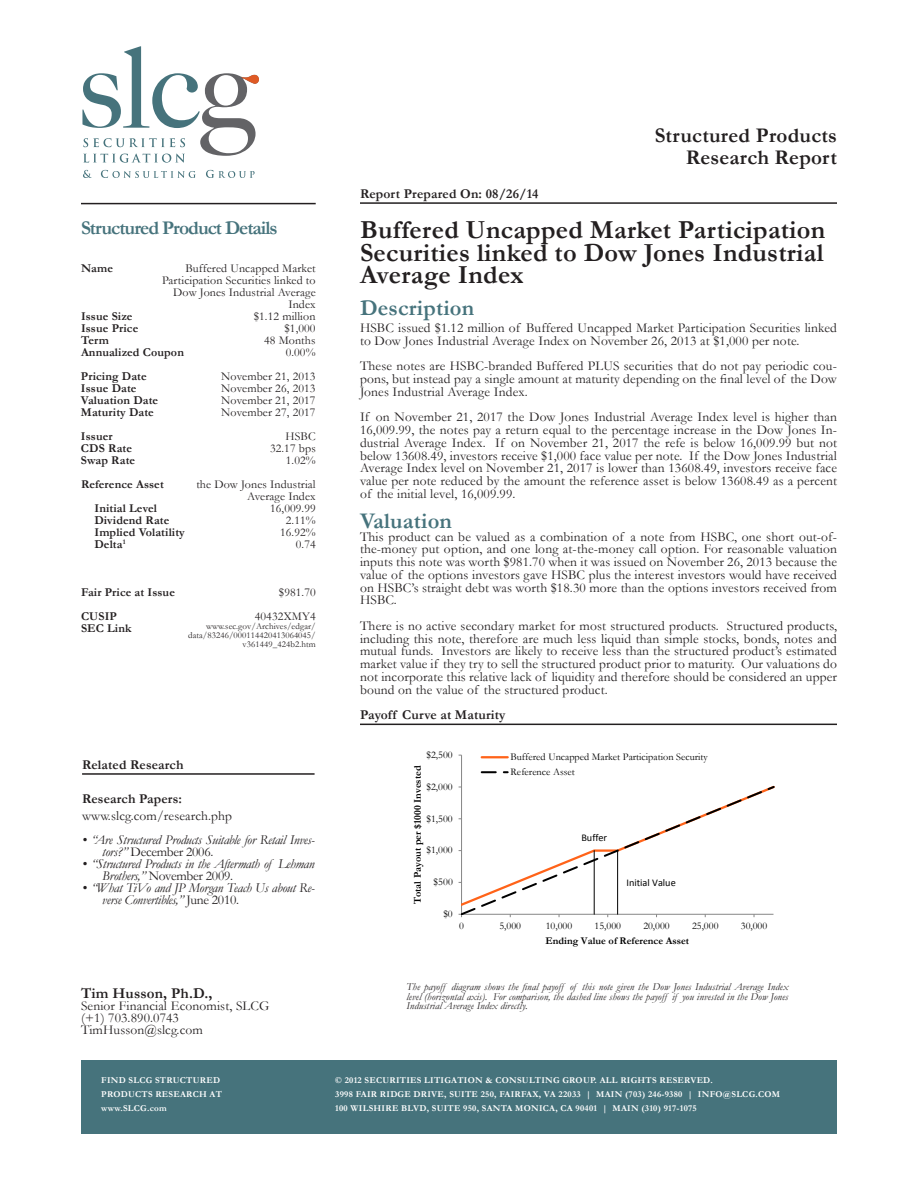
<style>
.page{position:relative;width:918px;height:1188px;background:#fff}
.page>*{position:absolute;margin:0;border:0;box-sizing:border-box;transform-origin:0 0}
.t1{font:700 26.25px/22.5px "Garamond";letter-spacing:.01em;color:#231f20;text-align:justify}
.t2{font:700 22.5px "Garamond";letter-spacing:.01em;color:#46737c}
.t3{font:700 21px/22.5px "Garamond";letter-spacing:.01em;color:#231f20;text-align:right}
.t4{font:700 19.5px "Garamond";letter-spacing:-.05em;color:#46737c}
.t5{font:700 15px "Garamond";letter-spacing:.01em;color:#231f20}
.t6{font:13.5px/12.8px "Garamond";letter-spacing:.01em;color:#231f20;text-align:justify}
.t7{font:italic 13.5px/12px "Garamond";letter-spacing:-.02em;color:#231f20}
.t8{font:700 13.5px "Garamond";letter-spacing:.01em;color:#231f20}
.t9{font:12px/12px "Garamond";letter-spacing:.01em;color:#231f20;text-align:right}
.t10{font:700 12px/12px "Garamond";letter-spacing:.01em;color:#231f20}
.t11{font:italic 10.5px/9.8px "Garamond";letter-spacing:.01em;color:#231f20;text-align:justify}
.t12{font:10.35px "Garamond";color:#000}
.t13{font:700 10.35px "Garamond";color:#000}
.t14{font:10.2px "Garamond";color:#000}
.t15{font:700 10.2px "Garamond";color:#000}
.t16{font:10.2px "Calibri";color:#000}
.t17{font:700 9px/14.2px "Garamond";letter-spacing:.03em;color:#fff}
.t18{font:9px/9px "Garamond";letter-spacing:.01em;color:#231f20;text-align:right}
.s1{font-style:normal}
</style>
<div class="page">
<hr style="left:360px;top:202px;width:477px;height:2px;background:#231f20">
<hr style="left:360px;top:724px;width:477px;height:1px;background:#231f20">
<hr style="left:461px;top:755px;width:1px;height:159px;background:#868686">
<svg style="left:459px;top:785px;width:315px;height:132px"></svg>
<hr style="left:617px;top:851px;width:1px;height:63px;background:#000">
<hr style="left:594px;top:851px;width:1px;height:63px;background:#000">
<hr style="left:482px;top:756px;width:26px;height:2px;background:#ff6319">
<svg style="left:482px;top:771px;width:26px;height:2px"></svg>
<hr style="left:81px;top:203px;width:235px;height:1px;background:#231f20">
<div style="left:81px;top:1061px;width:234px;height:73px;background:#46737c"></div>
<div style="left:315px;top:1061px;width:522px;height:73px;background:#46737c"></div>
<hr style="left:82px;top:773px;width:233px;height:2px;background:#231f20">
<svg style="left:83px;top:170px;width:9px;height:8px"></svg>
<svg style="left:101px;top:170px;width:95px;height:8px"></svg>
<svg style="left:206px;top:170px;width:49px;height:8px"></svg>
<svg style="left:82px;top:46px;width:177px;height:117px"></svg>
<h3 class="t4" style="left:81px;top:215px;width:198px">Structured Product Details</h3>
<p class="t10" style="left:81px;top:263px;width:33px">Name</p>
<p class="t9" style="left:162px;top:262px;width:155px">Buffered Uncapped Market<br>Participation Securities linked to<br>Dow Jones Industrial Average<br>Index</p>
<p class="t9" style="left:254px;top:310px;width:63px">$1.12 million $1,000<br>48 Months<br>0.00%</p>
<p class="t9" style="left:221px;top:370px;width:96px;text-align:justify">November 21, 2013<br>November 26, 2013<br>November 21, 2017<br>November 27, 2017</p>
<p class="t10" style="left:81px;top:310px;width:104px">Issue Size<br>Issue Price<br>Term<br>Annualized Coupon</p>
<p class="t10" style="left:81px;top:370px;width:79px">Pricing Date<br>Issue Date<br>Valuation Date<br>Maturity Date</p>
<p class="t10" style="left:81px;top:430px;width:56px">Issuer<br>CDS Rate<br>Swap Rate</p>
<p class="t9" style="left:270px;top:430px;width:47px">HSBC<br>32.17 bps<br>1.02%</p>
<p class="t10" style="left:94px;top:502px;width:92px">Initial Level<br>Dividend Rate<br>Implied Volatility<br>Delta<sup>1</sup></p>
<p class="t9" style="left:270px;top:502px;width:47px">16,009.99<br>2.11%<br>16.92%<br>0.74</p>
<p class="t10" style="left:81px;top:479px;width:84px">Reference Asset</p>
<p class="t9" style="left:196px;top:478px;width:121px">the Dow Jones Industrial<br>Average Index</p>
<p class="t10" style="left:81px;top:580px;width:95px;line-height:24px">Fair Price at Issue<br>CUSIP</p>
<p class="t10" style="left:81px;top:622px;width:52px">SEC Link</p>
<p class="t9" style="left:255px;top:580px;width:62px;line-height:24px">$981.70<br>40432XMY4</p>
<p class="t18" style="left:188px;top:621px;width:129px">www.sec.gov/Archives/edgar/ data/83246/000114420413064045/ v361449_424b2.htm</p>
<p class="t8" style="left:82px;top:755px;width:103px">Related Research</p>
<p class="t8" style="left:82px;top:790px;width:102px">Research Papers:</p>
<p class="t6" style="left:82px;top:809px;width:151px">www.slcg.com/research.php</p>
<p class="t7" style="left:102px;top:833px;width:214px;text-indent:-20px">• “Are Structured Products Suitable for Retail Inves&shy;tors?” <span class="s1">December 2006.</span></p>
<p class="t7" style="left:102px;top:857px;width:214px;text-indent:-20px">• “Structured Products in the Aftermath of Lehman<br>Brothers,” <span class="s1">November 2009.</span></p>
<p class="t7" style="left:102px;top:881px;width:214px;text-indent:-20px">• “What TiVo and JP Morgan Teach Us about Re&shy;verse Convertibles,” <span class="s1">June 2010.</span></p>
<h3 class="t3" style="left:655px;top:124px;width:184px">Structured Products<br>Research Report</h3>
<p class="t8" style="left:360px;top:184px;width:180px">Report Prepared On: 08/26/14</p>
<h1 class="t1" style="left:360px;top:219px;width:467px">Buffered Uncapped Market Participation Securities linked to Dow Jones Industrial Average Index</h1>
<h2 class="t2" style="left:360px;top:292px;width:116px">Description</h2>
<p class="t6" style="left:360px;top:321px;width:478px">HSBC issued $1.12 million of Buffered Uncapped Market Participation Securities linked to Dow Jones Industrial Average Index on November 26, 2013 at $1,000 per note.</p>
<p class="t6" style="left:360px;top:359px;width:478px">These notes are HSBC-branded Buffered PLUS securities that do not pay periodic cou&shy;pons, but instead pay a single amount at maturity depending on the final level of the Dow Jones Industrial Average Index.</p>
<p class="t6" style="left:360px;top:410px;width:479px">If on November 21, 2017 the Dow Jones Industrial Average Index level is higher than 16,009.99, the notes pay a return equal to the percentage increase in the Dow Jones In&shy;dustrial Average Index. If on November 21, 2017 the refe is below 16,009.99 but not below 13608.49, investors receive $1,000 face value per note. If the Dow Jones Industrial Average Index level on November 21, 2017 is lower than 13608.49, investors receive face value per note reduced by the amount the reference asset is below 13608.49 as a percent of the initial level, 16,009.99.</p>
<h2 class="t2" style="left:360px;top:505px;width:94px">Valuation</h2>
<p class="t6" style="left:360px;top:530px;width:479px">This product can be valued as a combination of a note from HSBC, one short out-of&shy;the-money put option, and one long at-the-money call option. For reasonable valuation inputs this note was worth $981.70 when it was issued on November 26, 2013 because the value of the options investors gave HSBC plus the interest investors would have received on HSBC’s straight debt was worth $18.30 more than the options investors received from HSBC.</p>
<p class="t6" style="left:360px;top:619px;width:479px">There is no active secondary market for most structured products. Structured products, including this note, therefore are much less liquid than simple stocks, bonds, notes and mutual funds. Investors are likely to receive less than the structured product’s estimated market value if they try to sell the structured product prior to maturity. Our valuations do not incorporate this relative lack of liquidity and therefore should be considered an upper bound on the value of the structured product.</p>
<p class="t8" style="left:360px;top:706px;width:147px">Payoff Curve at Maturity</p>
<p class="t14" style="left:427px;top:748px;width:28px">$2,500</p>
<p class="t13" style="left:410px;top:904px;width:140px;rotate:-90deg">Total Payout per $1000 Invested</p>
<p class="t14" style="left:427px;top:780px;width:28px">$2,000</p>
<p class="t14" style="left:427px;top:812px;width:28px">$1,500</p>
<p class="t12" style="left:427px;top:843px;width:28px">$1,000</p>
<p class="t12" style="left:434px;top:875px;width:21px">$500</p>
<p class="t12" style="left:443px;top:907px;width:11px">$0</p>
<p class="t12" style="left:511px;top:750px;width:199px">Buffered Uncapped Market Participation Security</p>
<p class="t14" style="left:511px;top:765px;width:66px">Reference Asset</p>
<p class="t16" style="left:581px;top:831px;width:27px">Buffer</p>
<p class="t16" style="left:626px;top:876px;width:51px">Initial Value</p>
<p class="t14" style="left:459px;top:919px;width:6px">0</p>
<p class="t14" style="left:500px;top:919px;width:23px">5,000</p>
<p class="t14" style="left:546px;top:919px;width:28px">10,000</p>
<p class="t14" style="left:595px;top:919px;width:28px">15,000</p>
<p class="t14" style="left:643px;top:919px;width:28px">20,000</p>
<p class="t14" style="left:692px;top:919px;width:28px">25,000</p>
<p class="t14" style="left:741px;top:919px;width:28px">30,000</p>
<p class="t15" style="left:546px;top:934px;width:145px">Ending Value of Reference Asset</p>
<p class="t11" style="left:406px;top:981px;width:383px">The payoff diagram shows the final payoff of this note given the Dow Jones Industrial Average Index level (horizontal axis). For comparison, the dashed line shows the payoff if you invested in the Dow Jones Industrial Average Index directly.</p>
<p class="t5" style="left:81px;top:983px;width:133px">Tim Husson, Ph.D.,</p>
<p class="t6" style="left:81px;top:999px;width:190px;line-height:12px;text-align:left">Senior Financial Economist, SLCG (+1) 703.890.0743<br>TimHusson@slcg.com</p>
<p class="t17" style="left:101px;top:1073px;width:122px">FIND SLCG STRUCTURED<br>PRODUCTS RESEARCH AT www.SLCG.com</p>
<p class="t17" style="left:335px;top:1073px;width:446px">© 2012 SECURITIES LITIGATION &amp; CONSULTING GROUP. ALL RIGHTS RESERVED.<br>3998 FAIR RIDGE DRIVE, SUITE 250, FAIRFAX, VA 22033 | MAIN (703) 246-9380 | INFO@SLCG.COM<br>100 WILSHIRE BLVD, SUITE 950, SANTA MONICA, CA 90401 | MAIN (310) 917-1075</p>
</div>
